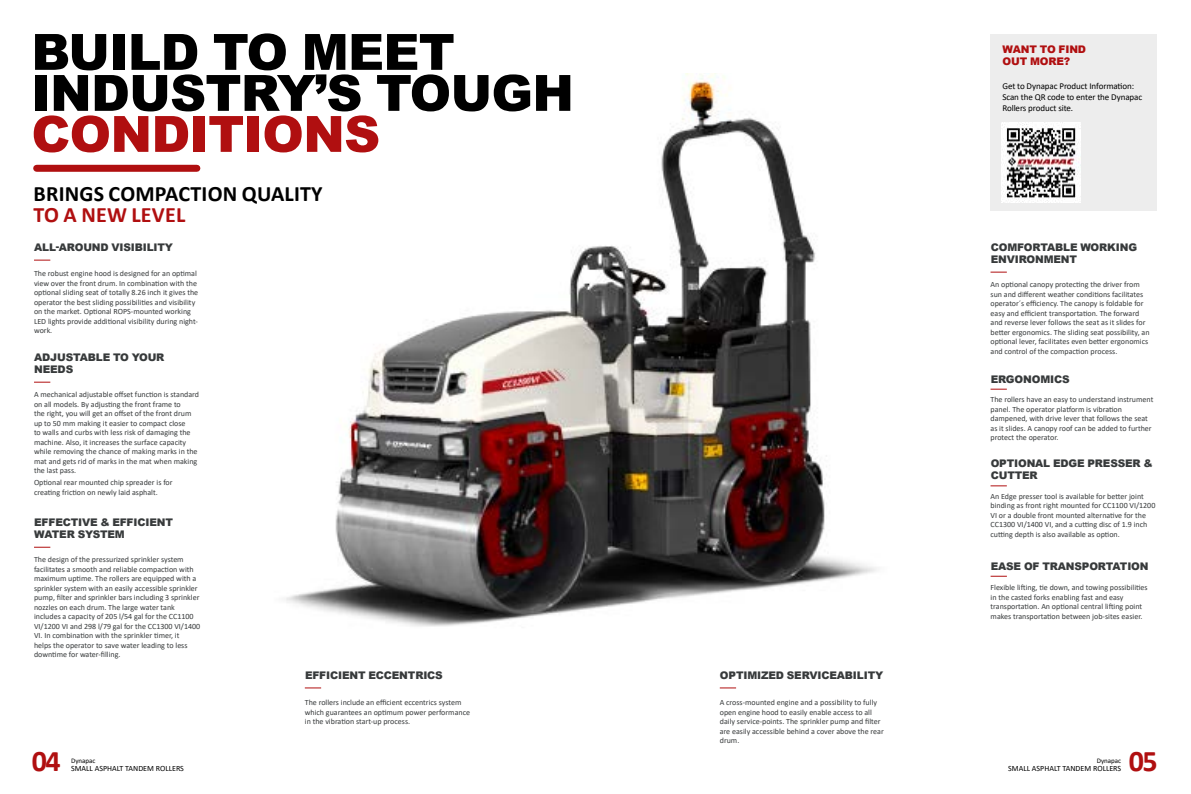
<style>
.page{position:relative;width:1191px;height:794px;background:#fff}
.page>*{position:absolute;margin:0;border:0;box-sizing:border-box;transform-origin:0 0}
.t1{font:900 50px/41px "Arial";letter-spacing:-.015em;color:#000}
.t2{font:900 50px "Arial";letter-spacing:-.015em;color:#b00f10}
.t3{font:700 30px "Calibri";color:#b00f10}
.t4{font:700 22px "Calibri";letter-spacing:.01em;color:#000}
.t5{font:700 22px "Calibri";letter-spacing:.01em;color:#b00f10}
.t6{font:900 10.5px/12px "Arial";letter-spacing:-.015em;color:#373a3b}
.t7{font:900 10.5px/12px "Arial";letter-spacing:-.015em;color:#b00f10}
.t8{font:9px/11px "Calibri";letter-spacing:-.01em;color:#000}
.t9{font:8px/9.5px "Calibri";color:#373a3b}
.t10{font:8px "Calibri";color:#000}
.t11{font:7px "Calibri";color:#000}
</style>
<div class="page">
<img style="left:286px;top:74px;width:591px;height:553px">
<div style="left:37px;top:165px;width:160px;height:7px;background:#b00f10"></div>
<div style="left:990px;top:34px;width:166px;height:176px;background:#ededed"></div>
<img style="left:1001px;top:123px;width:79px;height:79px">
<svg style="left:34px;top:547px;width:16px;height:1px"></svg>
<svg style="left:34px;top:382px;width:16px;height:1px"></svg>
<svg style="left:34px;top:260px;width:16px;height:1px"></svg>
<svg style="left:305px;top:687px;width:16px;height:1px"></svg>
<svg style="left:720px;top:687px;width:16px;height:1px"></svg>
<svg style="left:990px;top:272px;width:16px;height:1px"></svg>
<svg style="left:990px;top:389px;width:16px;height:1px"></svg>
<svg style="left:990px;top:485px;width:16px;height:1px"></svg>
<svg style="left:990px;top:576px;width:17px;height:1px"></svg>
<h1 class="t1" style="left:31px;top:30px;width:544px">BUILD TO MEET<br>INDUSTRY’S TOUGH</h1>
<h1 class="t2" style="left:31px;top:98px;width:350px">CONDITIONS</h1>
<h3 class="t4" style="left:34px;top:178px;width:290px">BRINGS COMPACTION QUALITY</h3>
<h3 class="t5" style="left:34px;top:199px;width:153px">TO A NEW LEVEL</h3>
<h3 class="t6" style="left:34px;top:240px;width:140px">ALL-AROUND VISIBILITY</h3>
<p class="t9" style="left:34px;top:268px;width:166px">The robust engine hood is designed for an optimal view over the front drum. In combination with the optional sliding seat of totally 8.26 inch it gives the operator the best sliding possibilities and visibility on the market. Optional ROPS-mounted working LED lights provide additional visibility during night&shy;work.</p>
<h3 class="t6" style="left:34px;top:350px;width:132px">ADJUSTABLE TO YOUR<br>NEEDS</h3>
<p class="t9" style="left:34px;top:389px;width:167px">A mechanical adjustable offset function is standard on all models. By adjusting the front frame to<br>the right, you will get an offset of the front drum up to 50 mm making it easier to compact close<br>to walls and curbs with less risk of damaging the machine. Also, it increases the surface capacity while removing the chance of making marks in the mat and gets rid of marks in the mat when making the last pass.</p>
<p class="t9" style="left:34px;top:477px;width:140px">Optional rear mounted chip spreader is for creating friction on newly laid asphalt.</p>
<h3 class="t6" style="left:34px;top:515px;width:140px">EFFECTIVE &amp; EFFICIENT<br>WATER SYSTEM</h3>
<p class="t9" style="left:34px;top:554px;width:168px">The design of the pressurized sprinkler system facilitates a smooth and reliable compaction with maximum uptime. The rollers are equipped with a sprinkler system with an easily accessible sprinkler pump, filter and sprinkler bars including 3 sprinkler nozzles on each drum. The large water tank includes a capacity of 205 l/54 gal for the CC1100<br>VI/1200 VI and 298 l/79 gal for the CC1300 VI/1400<br>VI. In combination with the sprinkler timer, it<br>helps the operator to save water leading to less downtime for water-filling.</p>
<h2 class="t3" style="left:32px;top:740px;width:30px">04</h2>
<p class="t11" style="left:71px;top:756px;width:26px">Dynapac</p>
<p class="t10" style="left:71px;top:763px;width:114px">SMALL ASPHALT TANDEM ROLLERS</p>
<h3 class="t6" style="left:305px;top:669px;width:139px">EFFICIENT ECCENTRICS</h3>
<p class="t9" style="left:305px;top:697px;width:167px">The rollers include an efficient eccentrics system which guarantees an optimum power performance in the vibration start-up process.</p>
<h3 class="t6" style="left:720px;top:669px;width:165px">OPTIMIZED SERVICEABILITY</h3>
<p class="t9" style="left:720px;top:697px;width:166px">A cross-mounted engine and a possibility to fully open engine hood to easily enable access to all daily service-points. The sprinkler pump and filter are easily accessible behind a cover above the rear drum.</p>
<h3 class="t7" style="left:1002px;top:42px;width:85px">WANT TO FIND<br>OUT MORE?</h3>
<p class="t8" style="left:1002px;top:80px;width:141px">Get to Dynapac Product Information:<br>Scan the QR code to enter the Dynapac<br>Rollers product site.</p>
<h3 class="t6" style="left:990px;top:240px;width:148px">COMFORTABLE WORKING<br>ENVIRONMENT</h3>
<p class="t9" style="left:990px;top:279px;width:160px">An optional canopy protecting the driver from sun and different weather conditions facilitates operator´s efficiency. The canopy is foldable for easy and efficient transportation. The forward and reverse lever follows the seat as it slides for better ergonomics. The sliding seat possibility, an optional lever, facilitates even better ergonomics and control of the compaction process.</p>
<h3 class="t6" style="left:990px;top:372px;width:80px">ERGONOMICS</h3>
<p class="t9" style="left:990px;top:394px;width:164px">The rollers have an easy to understand instrument panel. The operator platform is vibration dampened, with drive lever that follows the seat as it slides. A canopy roof can be added to further protect the operator.</p>
<h3 class="t6" style="left:990px;top:457px;width:163px">OPTIONAL EDGE PRESSER &amp;<br>CUTTER</h3>
<p class="t9" style="left:990px;top:491px;width:166px">An Edge presser tool is available for better joint binding as front right mounted for CC1100 VI/1200<br>VI or a double front mounted alternative for the CC1300 VI/1400 VI, and a cutting disc of 1.9 inch cutting depth is also available as option.</p>
<h3 class="t6" style="left:990px;top:559px;width:159px">EASE OF TRANSPORTATION</h3>
<p class="t9" style="left:990px;top:582px;width:159px">Flexible lifting, tie down, and towing possibilities in the casted forks enabling fast and easy transportation. An optional central lifting point makes transportation between job-sites easier.</p>
<p class="t11" style="left:1096px;top:756px;width:26px">Dynapac</p>
<p class="t10" style="left:1008px;top:763px;width:114px">SMALL ASPHALT TANDEM ROLLERS</p>
<h2 class="t3" style="left:1128px;top:740px;width:30px">05</h2>
</div>
